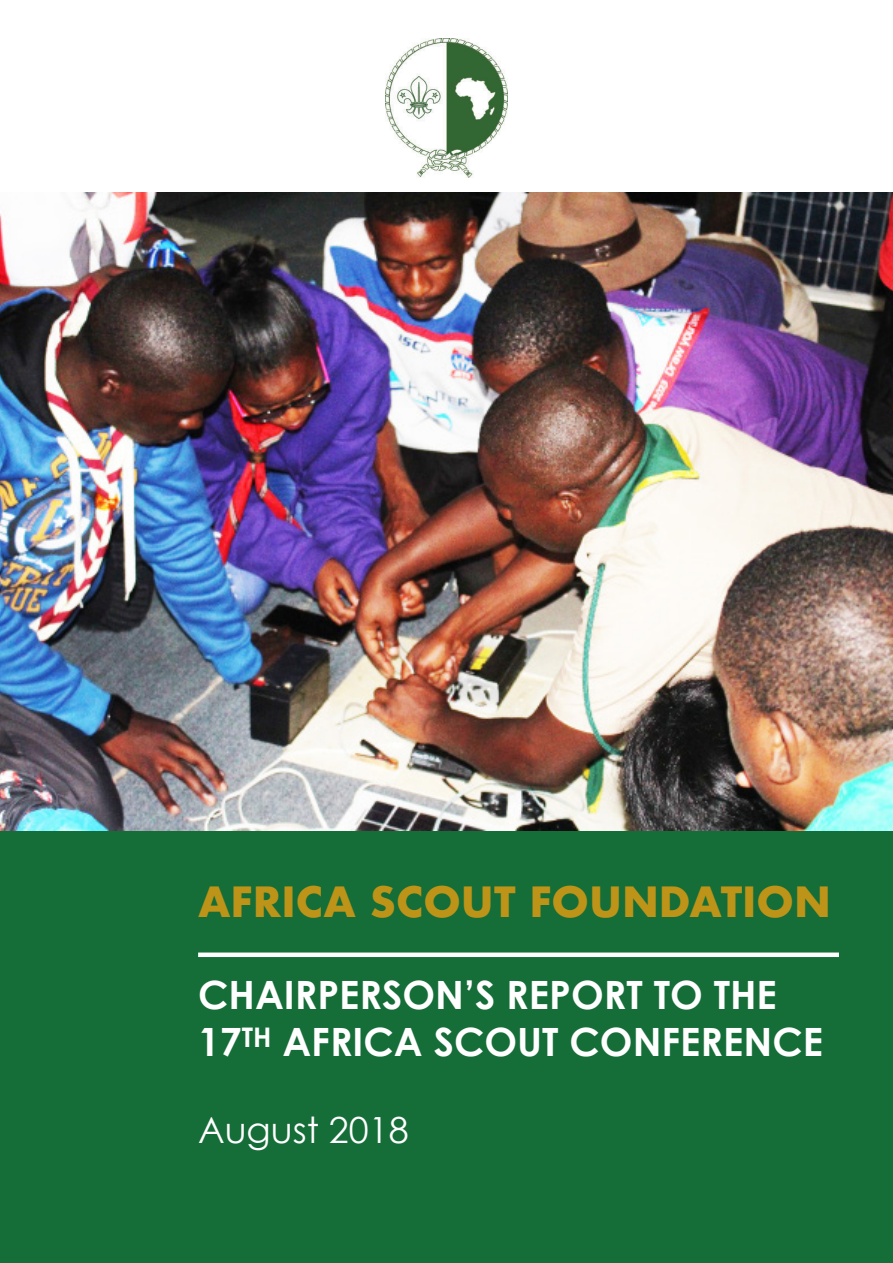
<style>
.page{position:relative;width:893px;height:1263px;background:#fff}
.page>*{position:absolute;margin:0;border:0;box-sizing:border-box;transform-origin:0 0}
.t1{font:700 40.5px "Futura";color:#bd9418}
.t2{font:700 39px "Century Gothic";color:#fff}
.t3{font:36px "Century Gothic";color:#fff}
</style>
<div class="page">
<div style="left:0;top:811px;width:893px;height:452px;background:#156d38"></div>
<img style="left:0;top:193px;width:893px;height:637px">
<img style="left:386px;top:38px;width:121px;height:140px">
<div style="left:198px;top:952px;width:641px;height:5px;background:#fff"></div>
<p class="t1" style="left:198px;top:873px;width:634px">AFRICA SCOUT FOUNDATION</p>
<p class="t2" style="left:198px;top:971px;width:580px">CHAIRPERSON’S REPORT TO THE</p>
<p class="t2" style="left:198px;top:1017px;width:626px">17<sup>TH</sup> AFRICA SCOUT CONFERENCE</p>
<p class="t3" style="left:198px;top:1108px;width:212px">August 2018</p>
</div>
